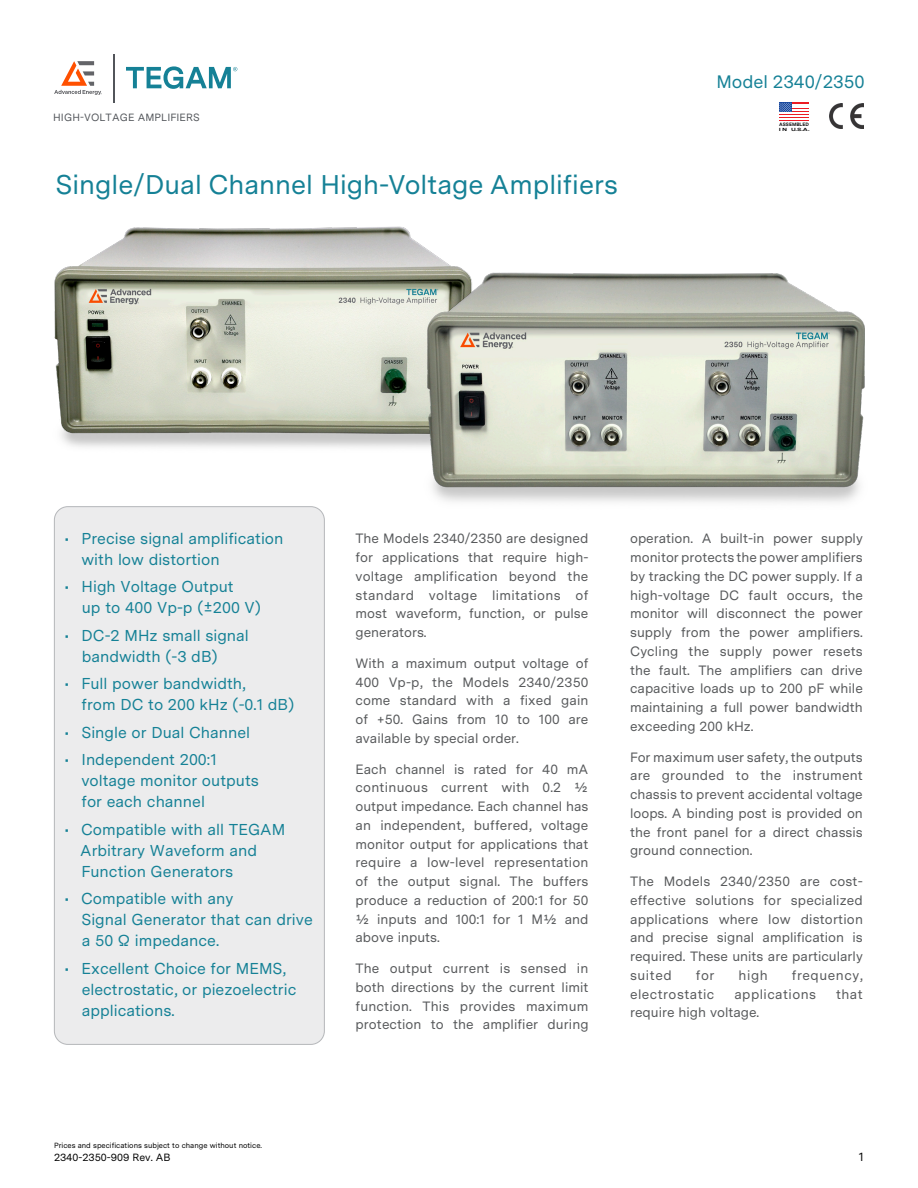
<style>
.page{position:relative;width:918px;height:1188px;background:#fff}
.page>*{position:absolute;margin:0;border:0;box-sizing:border-box;transform-origin:0 0}
.t1{font:27px "Messina Sans";color:#158196}
.t2{font:18px "Messina Sans";color:#158196}
.t3{font:15.75px/21px "Messina Sans";color:#158196}
.t4{font:13.5px/18.8px "Messina Sans";color:#57595b;text-align:justify}
.t5{font:13.5px "Messina Sans";letter-spacing:.03em;color:#57595b}
.t6{font:13.5px "Messina Sans";letter-spacing:.04em;color:#57595b}
.t7{font:12px "Messina Sans";color:#000}
.t8{font:10.5px "Messina Sans";letter-spacing:.01em;color:#52555a}
.t9{font:10.5px "Messina Sans";color:#000}
.t10{font:7.5px "Messina Sans";color:#000}
.t11{font:700 4.8px "Messina Sans";color:#000}
.t12{font:700 4.5px "Messina Sans";color:#000;scale:1.5 1}
</style>
<div class="page">
<div style="left:54px;top:507px;width:270px;height:537px;background:#ececed;border-radius:14px"></div>
<div style="left:54px;top:506px;width:271px;height:539px;border:1px solid #b5b7ba;border-radius:14px"></div>
<img style="left:54px;top:226px;width:390px;height:222px">
<img style="left:409px;top:261px;width:456px;height:241px">
<hr style="left:113px;top:54px;width:1px;height:48px;background:#52555a">
<svg style="left:54px;top:61px;width:48px;height:34px"></svg>
<svg style="left:126px;top:66px;width:111px;height:23px"></svg>
<img style="left:830px;top:104px;width:34px;height:24px">
<div style="left:779px;top:102px;width:30px;height:19px;background:linear-gradient(to right,#ec1b24,#ec1b24)"></div>
<div style="left:779px;top:102px;width:13px;height:10px;background:#15469d"></div>
<svg style="left:779px;top:103px;width:30px;height:9px"></svg>
<hr style="left:779px;top:112px;width:30px;height:2px;background:#fff">
<hr style="left:779px;top:115px;width:30px;height:2px;background:#fff">
<hr style="left:779px;top:118px;width:30px;height:1px;background:#fff">
<p class="t8" style="left:53px;top:110px;width:148px">HIGH-VOLTAGE AMPLIFIERS</p>
<h1 class="t1" style="left:56px;top:164px;width:564px">Single/Dual Channel High-Voltage Amplifiers</h1>
<h2 class="t2" style="left:716px;top:68px;width:150px">Model 2340/2350</h2>
<p class="t11" style="left:779px;top:121px;width:31px">ASSEMBLED</p>
<p class="t12" style="left:779px;top:126px;width:22px">IN U.S.A.</p>
<p class="t3" style="left:82px;top:527px;width:203px;text-indent:-17px">• Precise signal amplification with low distortion</p>
<p class="t3" style="left:82px;top:576px;width:181px;text-indent:-17px">• High Voltage Output<br>up to 400 Vp-p (±200 V)</p>
<p class="t3" style="left:82px;top:624px;width:169px;text-indent:-17px">• DC-2 MHz small signal bandwidth (-3 dB)</p>
<p class="t3" style="left:82px;top:673px;width:214px;text-indent:-17px">• Full power bandwidth,<br>from DC to 200 kHz (-0.1 dB)</p>
<p class="t3" style="left:65px;top:721px;width:187px">• Single or Dual Channel</p>
<p class="t3" style="left:81px;top:749px;width:179px;text-indent:-16px">• Independent 200:1 voltage monitor outputs for each channel</p>
<p class="t3" style="left:80px;top:818px;width:207px;text-indent:-15px">• Compatible with all TEGAM<br>Arbitrary Waveform and<br>Function Generators</p>
<p class="t3" style="left:81px;top:888px;width:233px;text-indent:-17px">• Compatible with any<br>Signal Generator that can drive a 50 Ω impedance.</p>
<p class="t3" style="left:82px;top:957px;width:216px;text-indent:-17px">• Excellent Choice for MEMS, electrostatic, or piezoelectric applications.</p>
<p class="t4" style="left:356px;top:529px;width:234px">The Models 2340/2350 are designed for applications that require high&shy;voltage amplification beyond the standard voltage limitations of most waveform, function, or pulse generators.</p>
<p class="t4" style="left:356px;top:653px;width:234px">With a maximum output voltage of 400 Vp-p, the Models 2340/2350 come standard with a fixed gain of +50. Gains from 10 to 100 are available by special order.</p>
<p class="t4" style="left:356px;top:759px;width:235px">Each channel is rated for 40 mA continuous current with 0.2 ½ output impedance. Each channel has an independent, buffered, voltage monitor output for applications that require a low-level representation of the output signal. The buffers produce a reduction of 200:1 for 50 ½ inputs and 100:1 for 1 M½ and above inputs.</p>
<p class="t4" style="left:356px;top:959px;width:235px">The output current is sensed in both directions by the current limit function. This provides maximum protection to the amplifier during</p>
<p class="t4" style="left:630px;top:529px;width:234px">operation. A built-in power supply monitor protects the power amplifiers by tracking the DC power supply. If a high-voltage DC fault occurs, the monitor will disconnect the power supply from the power amplifiers.<br>Cycling the supply power resets the fault. The amplifiers can drive capacitive loads up to 200 pF while maintaining a full power bandwidth exceeding 200 kHz.</p>
<p class="t4" style="left:630px;top:747px;width:234px">For maximum user safety, the outputs are grounded to the instrument chassis to prevent accidental voltage loops. A binding post is provided on the front panel for a direct chassis ground connection.</p>
<p class="t4" style="left:630px;top:872px;width:234px">The Models 2340/2350 are cost&shy;effective solutions for specialized applications where low distortion and precise signal amplification is required. These units are particularly suited</p>
<p class="t4" style="left:696px;top:965px;width:20px">for</p>
<p class="t4" style="left:739px;top:965px;width:31px">high</p>
<p class="t6" style="left:792px;top:965px;width:72px">frequency,</p>
<p class="t5" style="left:630px;top:984px;width:86px">electrostatic</p>
<p class="t5" style="left:734px;top:984px;width:83px">applications</p>
<p class="t4" style="left:836px;top:984px;width:28px">that</p>
<p class="t4" style="left:630px;top:1003px;width:131px">require high voltage.</p>
<p class="t10" style="left:54px;top:1140px;width:210px">Prices and specifications subject to change without notice.</p>
<p class="t9" style="left:54px;top:1149px;width:118px">2340-2350-909 Rev. AB</p>
<p class="t7" style="left:859px;top:1148px;width:6px">1</p>
</div>
